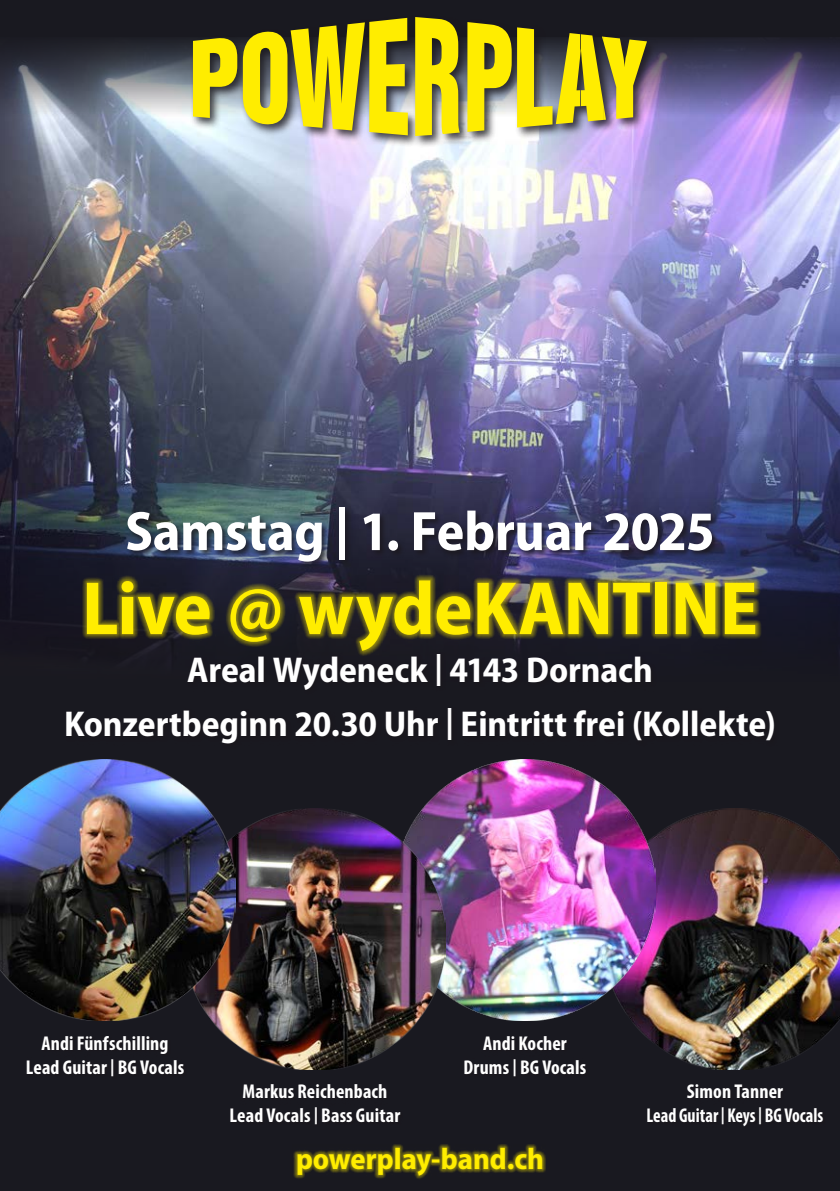
<style>
.page{position:relative;width:840px;height:1191px;background:#fff}
.page>*{position:absolute;margin:0;border:0;box-sizing:border-box;transform-origin:0 0}
.t1{font:700 semi-condensed 76px "Myriad Pro";letter-spacing:-.005em;color:#ffed00}
.t2{font:700 semi-condensed 56px "Myriad Pro";letter-spacing:-.005em;color:#fff}
.t3{font:700 semi-condensed 36px "Myriad Pro";letter-spacing:-.005em;color:#fff}
.t4{font:700 semi-condensed 30px "Myriad Pro";color:#ffed00}
.t5{font:700 condensed 20px/24px "Myriad Pro";letter-spacing:.005em;color:#fff;text-align:center}
.s1{font-size:52px}
.s2{font-size:32px}
.s3{font-stretch:semi-condensed;font-size:17px}
</style>
<div class="page">
<div style="left:0;top:0;width:839px;height:1191px;background:#191920"></div>
<svg style="left:293px;top:1144px;width:252px;height:35px"></svg>
<img style="left:633px;top:808px;width:206px;height:261px">
<div style="left:648px;top:1085px;width:177px;height:43px;background:#1a171c"></div>
<img style="left:423px;top:760px;width:232px;height:260px">
<div style="left:231px;top:1085px;width:171px;height:41px;background:#1a171c"></div>
<img style="left:211px;top:808px;width:234px;height:261px">
<div style="left:465px;top:1036px;width:123px;height:42px;background:#1a171c"></div>
<img style="left:0;top:760px;width:235px;height:260px">
<div style="left:27px;top:1036px;width:159px;height:42px;background:#1a171c"></div>
<img style="left:0;top:170px;width:839px;height:466px">
<img style="left:0;top:38px;width:839px;height:132px">
<div style="left:66px;top:707px;width:712px;height:42px;background:#1a171c"></div>
<div style="left:187px;top:652px;width:469px;height:42px;background:#1a171c"></div>
<svg style="left:82px;top:575px;width:678px;height:81px"></svg>
<div style="left:126px;top:505px;width:592px;height:64px;background:#1a171c;opacity:.8"></div>
<div style="left:190px;top:15px;width:468px;height:133px;background:#1a171c;opacity:.8"></div>
<img style="left:193px;top:17px;width:453px;height:119px">
<h2 class="t2" style="left:125px;top:500px;width:591px">Samstag <span class="s1">|</span> 1. Februar 2025</h2>
<h1 class="t1" style="left:82px;top:566px;width:677px">Live @ wydeKANTINE</h1>
<h3 class="t3" style="left:187px;top:649px;width:467px">Areal Wydeneck <span class="s2">|</span> 4143 Dornach</h3>
<h3 class="t3" style="left:64px;top:704px;width:712px">Konzertbeginn 20.30 Uhr <span class="s2">|</span> Eintritt frei (Kollekte)</h3>
<p class="t5" style="left:26px;top:1031px;width:160px">Andi Fünfschilling<br>Lead Guitar <span class="s3">|</span> BG Vocals</p>
<p class="t5" style="left:229px;top:1079px;width:172px">Markus Reichenbach<br>Lead Vocals <span class="s3">|</span> Bass Guitar</p>
<p class="t5" style="left:463px;top:1031px;width:124px">Andi Kocher<br>Drums <span class="s3">|</span> BG Vocals</p>
<h3 class="t4" style="left:296px;top:1142px;width:249px">powerplay-band.ch</h3>
<p class="t5" style="left:646px;top:1079px;width:178px">Simon Tanner<br>Lead Guitar <span class="s3">|</span> Keys <span class="s3">|</span> BG Vocals</p>
</div>
